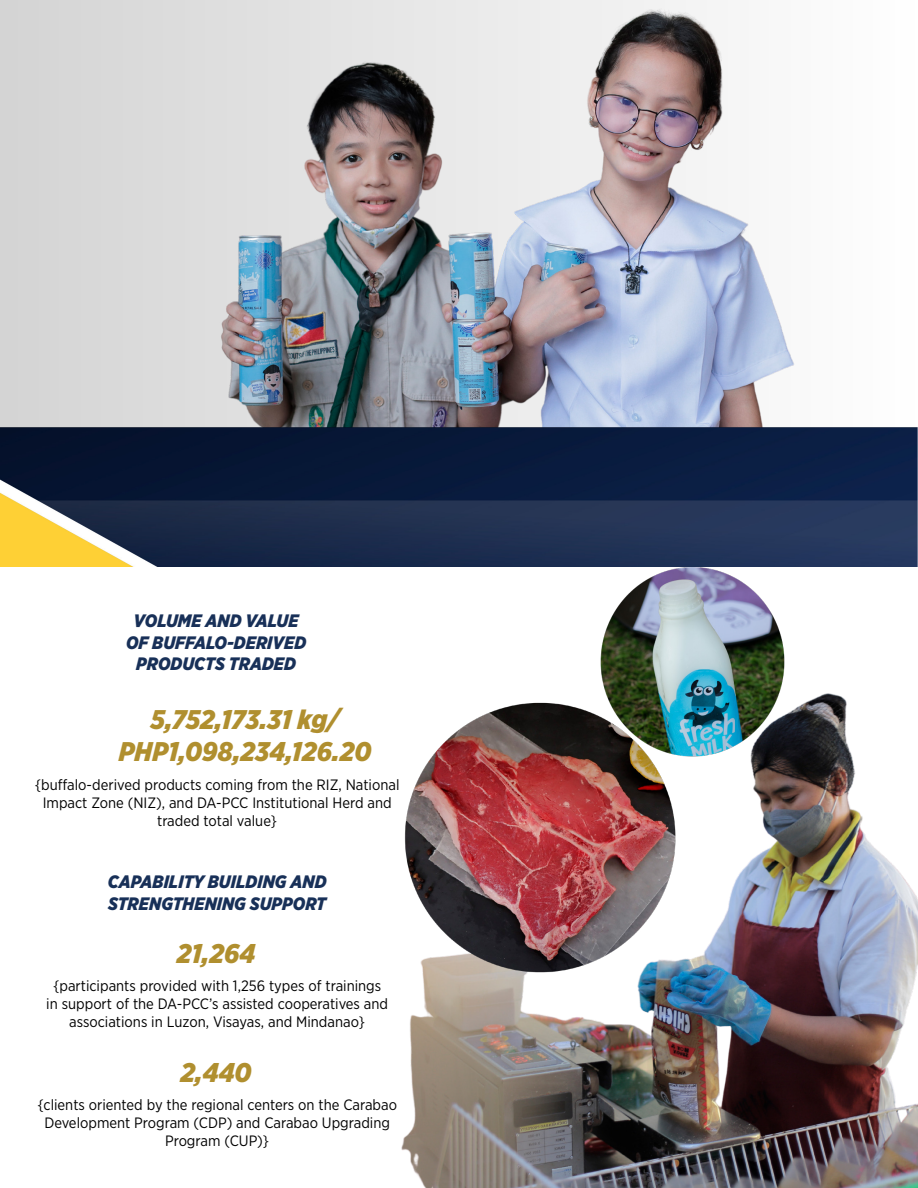
<style>
.page{position:relative;width:918px;height:1188px;background:#fff}
.page>*{position:absolute;margin:0;border:0;box-sizing:border-box;transform-origin:0 0}
.t1{font:italic 900 27px/32.4px "Gotham Narrow";color:#b08f2f;text-align:center}
.t2{font:italic 900 18px/21.6px "Gotham Narrow";color:#183058;text-align:center}
.t3{font:15px/18px "Gotham Narrow";color:#000;text-align:center}
</style>
<div class="page">
<img style="left:176px;top:0;width:676px;height:324px">
<img style="left:0;top:324px;width:918px;height:242px">
<img style="left:401px;top:788px;width:517px;height:400px">
<img style="left:401px;top:702px;width:287px;height:302px">
<img style="left:562px;top:529px;width:324px;height:259px">
<p class="t2" style="left:126px;top:610px;width:182px">VOLUME AND VALUE<br>OF BUFFALO-DERIVED<br>PRODUCTS TRADED</p>
<h1 class="t1" style="left:119px;top:703px;width:254px">5,752,173.31 kg/<br>PHP1,098,234,126.20</h1>
<p class="t3" style="left:35px;top:776px;width:366px">{buffalo-derived products coming from the RIZ, National<br>Impact Zone (NIZ), and DA-PCC Institutional Herd and traded total value}</p>
<p class="t2" style="left:108px;top:871px;width:220px;text-align:left">CAPABILITY BUILDING AND<br>STRENGTHENING SUPPORT</p>
<h1 class="t1" style="left:177px;top:937px;width:80px">21,264</h1>
<p class="t3" style="left:46px;top:977px;width:343px">{participants provided with 1,256 types of trainings in support of the DA-PCC’s assisted cooperatives and associations in Luzon, Visayas, and Mindanao}</p>
<h1 class="t1" style="left:181px;top:1056px;width:73px">2,440</h1>
<p class="t3" style="left:37px;top:1095px;width:361px">{clients oriented by the regional centers on the Carabao<br>Development Program (CDP) and Carabao Upgrading<br>Program (CUP)}</p>
</div>
